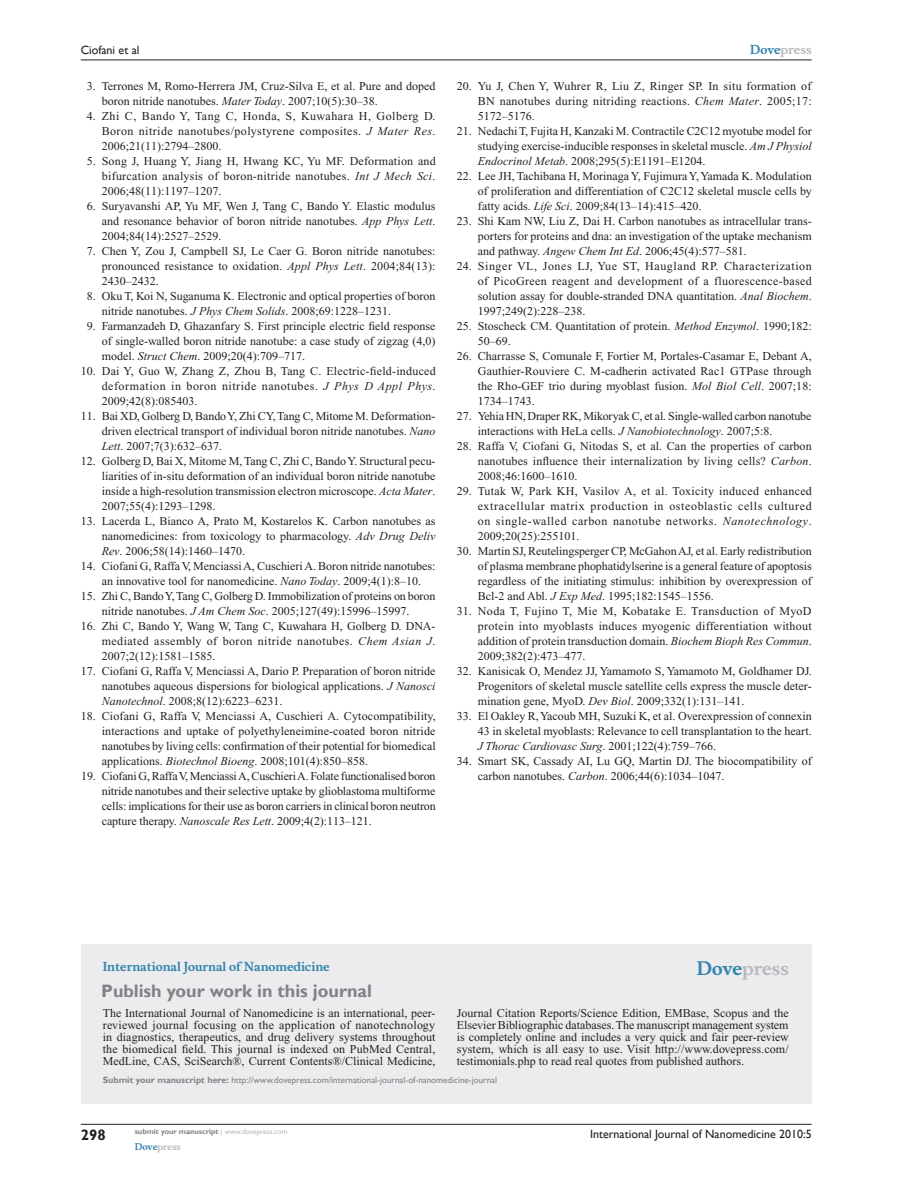
<style>
.page{position:relative;width:918px;height:1188px;background:#fff}
.page>*{position:absolute;margin:0;border:0;box-sizing:border-box;transform-origin:0 0}
.t1{font:700 18px "Gill Sans";color:#808285}
.t2{font:700 18px "Musee";color:#b8b9bc}
.t3{font:700 15px "Gill Sans";color:#231f20}
.t4{font:12px/15px "Times New Roman";color:#231f20;text-align:justify}
.t5{font:12px "Gill Sans";color:#231f20}
.t6{font:700 12px "Musee";color:#3485ae}
.t7{font:700 12px "Musee";color:#b8b9bc}
.t8{font:9px "Gill Sans";color:#808285}
.t9{font:700 9px "Musee";color:#b8b9bc}
.t10{font:700 7.5px "Gill Sans";color:#808285}
.s1{color:#3485ae}
.s2{font-style:italic}
.s3{font-weight:700}
.s4{font-weight:400;color:#b8b9bc}
</style>
<div class="page">
<div style="left:81px;top:944px;width:731px;height:159px;background:#ececee"></div>
<hr style="left:81px;top:1124px;width:731px;height:1px;background:#231f20">
<hr style="left:81px;top:60px;width:731px;height:1px;background:#231f20">
<p class="t5" style="left:81px;top:43px;width:60px">Ciofani et al</p>
<p class="t7" style="left:750px;top:43px;width:63px"><span class="s1">Dove</span>press</p>
<p class="t4" style="left:102px;top:79px;width:335px;text-indent:-15px">3. Terrones M, Romo-Herrera JM, Cruz-Silva E, et al. Pure and doped boron nitride nanotubes. <span class="s2">Mater Today</span>. 2007;10(5):30–38.</p>
<p class="t4" style="left:102px;top:109px;width:335px;text-indent:-15px">4. Zhi C, Bando Y, Tang C, Honda, S, Kuwahara H, Golberg D.<br>Boron nitride nanotubes/polystyrene composites. <span class="s2">J Mater Res</span>.<br>2006;21(11):2794–2800.</p>
<p class="t4" style="left:102px;top:154px;width:336px;text-indent:-15px">5. Song J, Huang Y, Jiang H, Hwang KC, Yu MF. Deformation and bifurcation analysis of boron-nitride nanotubes. <span class="s2">Int J Mech Sci</span>.<br>2006;48(11):1197–1207.</p>
<p class="t4" style="left:102px;top:199px;width:335px;text-indent:-15px">6. Suryavanshi AP, Yu MF, Wen J, Tang C, Bando Y. Elastic modulus and resonance behavior of boron nitride nanotubes. <span class="s2">App Phys Lett</span>.<br>2004;84(14):2527–2529.</p>
<p class="t4" style="left:102px;top:244px;width:335px;text-indent:-15px">7. Chen Y, Zou J, Campbell SJ, Le Caer G. Boron nitride nanotubes: pronounced resistance to oxidation. <span class="s2">Appl Phys Lett</span>. 2004;84(13):<br>2430–2432.</p>
<p class="t4" style="left:102px;top:289px;width:335px;text-indent:-15px">8. Oku T, Koi N, Suganuma K. Electronic and optical properties of boron nitride nanotubes. <span class="s2">J Phys Chem Solids</span>. 2008;69:1228–1231.</p>
<p class="t4" style="left:102px;top:319px;width:335px;text-indent:-15px">9. Farmanzadeh D, Ghazanfary S. First principle electric field response of single-walled boron nitride nanotube: a case study of zigzag (4,0) model. <span class="s2">Struct Chem</span>. 2009;20(4):709–717.</p>
<p class="t4" style="left:102px;top:364px;width:336px;text-indent:-21px">10. Dai Y, Guo W, Zhang Z, Zhou B, Tang C. Electric-field-induced deformation in boron nitride nanotubes. <span class="s2">J Phys D Appl Phys</span>.<br>2009;42(8):085403.</p>
<p class="t4" style="left:102px;top:409px;width:335px;text-indent:-21px">11. Bai XD, Golberg D, Bando Y, Zhi CY, Tang C, Mitome M. Deformation&shy;driven electrical transport of individual boron nitride nanotubes. <span class="s2">Nano Lett</span>. 2007;7(3):632–637.</p>
<p class="t4" style="left:102px;top:454px;width:335px;text-indent:-21px">12. Golberg D, Bai X, Mitome M, Tang C, Zhi C, Bando Y. Structural pecu&shy;liarities of in-situ deformation of an individual boron nitride nanotube inside a high-resolution transmission electron microscope. <span class="s2">Acta Mater</span>.<br>2007;55(4):1293–1298.</p>
<p class="t4" style="left:102px;top:514px;width:335px;text-indent:-21px">13. Lacerda L, Bianco A, Prato M, Kostarelos K. Carbon nanotubes as nanomedicines: from toxicology to pharmacology. <span class="s2">Adv Drug Deliv Rev</span>. 2006;58(14):1460–1470.</p>
<p class="t4" style="left:81px;top:559px;width:356px;text-align:center">14. Ciofani G, Raffa V, Menciassi A, Cuschieri A. Boron nitride nanotubes: an innovative tool for nanomedicine. <span class="s2">Nano Today</span>. 2009;4(1):8–10.</p>
<p class="t4" style="left:81px;top:589px;width:356px;text-align:center">15. Zhi C, Bando Y, Tang C, Golberg D. Immobilization of proteins on boron nitride nanotubes. <span class="s2">J Am Chem Soc</span>. 2005;127(49):15996–15997.</p>
<p class="t4" style="left:102px;top:619px;width:335px;text-indent:-21px">16. Zhi C, Bando Y, Wang W, Tang C, Kuwahara H, Golberg D. DNA&shy;mediated assembly of boron nitride nanotubes. <span class="s2">Chem Asian J</span>.<br>2007;2(12):1581–1585.</p>
<p class="t4" style="left:102px;top:664px;width:335px;text-indent:-21px">17. Ciofani G, Raffa V, Menciassi A, Dario P. Preparation of boron nitride nanotubes aqueous dispersions for biological applications. <span class="s2">J Nanosci Nanotechnol</span>. 2008;8(12):6223–6231.</p>
<p class="t4" style="left:102px;top:709px;width:335px;text-indent:-21px">18. Ciofani G, Raffa V, Menciassi A, Cuschieri A. Cytocompatibility, interactions and uptake of polyethyleneimine-coated boron nitride nanotubes by living cells: confirmation of their potential for biomedical applications. <span class="s2">Biotechnol Bioeng</span>. 2008;101(4):850–858.</p>
<p class="t4" style="left:102px;top:769px;width:336px;text-indent:-20px">19. Ciofani G, Raffa V, Menciassi A, Cuschieri A. Folate functionalised boron nitride nanotubes and their selective uptake by glioblastoma multiforme cells: implications for their use as boron carriers in clinical boron neutron capture therapy. <span class="s2">Nanoscale Res Lett</span>. 2009;4(2):113–121.</p>
<p class="t4" style="left:478px;top:79px;width:335px;text-indent:-21px">20. Yu J, Chen Y, Wuhrer R, Liu Z, Ringer SP. In situ formation of BN nanotubes during nitriding reactions. <span class="s2">Chem Mater</span>. 2005;17:<br>5172–5176.</p>
<p class="t4" style="left:478px;top:124px;width:335px;text-indent:-21px">21. Nedachi T, Fujita H, Kanzaki M. Contractile C2C12 myotube model for studying exercise-inducible responses in skeletal muscle. <span class="s2">Am J Physiol Endocrinol Metab</span>. 2008;295(5):E1191–E1204.</p>
<p class="t4" style="left:478px;top:169px;width:335px;text-indent:-21px">22. Lee JH, Tachibana H, Morinaga Y, Fujimura Y, Yamada K. Modulation of proliferation and differentiation of C2C12 skeletal muscle cells by fatty acids. <span class="s2">Life Sci</span>. 2009;84(13–14):415–420.</p>
<p class="t4" style="left:478px;top:214px;width:335px;text-indent:-21px">23. Shi Kam NW, Liu Z, Dai H. Carbon nanotubes as intracellular trans&shy;porters for proteins and dna: an investigation of the uptake mechanism and pathway. <span class="s2">Angew Chem Int Ed</span>. 2006;45(4):577–581.</p>
<p class="t4" style="left:478px;top:259px;width:336px;text-indent:-21px">24. Singer VL, Jones LJ, Yue ST, Haugland RP. Characterization of PicoGreen reagent and development of a fluorescence-based solution assay for double-stranded DNA quantitation. <span class="s2">Anal Biochem</span>.<br>1997;249(2):228–238.</p>
<p class="t4" style="left:478px;top:319px;width:335px;text-indent:-21px">25. Stoscheck CM. Quantitation of protein. <span class="s2">Method Enzymol</span>. 1990;182:<br>50–69.</p>
<p class="t4" style="left:478px;top:349px;width:335px;text-indent:-21px">26. Charrasse S, Comunale F, Fortier M, Portales-Casamar E, Debant A, Gauthier-Rouviere C. M-cadherin activated Rac1 GTPase through the Rho-GEF trio during myoblast fusion. <span class="s2">Mol Biol Cell</span>. 2007;18:<br>1734–1743.</p>
<p class="t4" style="left:478px;top:409px;width:335px;text-indent:-21px">27. Yehia HN, Draper RK, Mikoryak C, et al. Single-walled carbon nanotube interactions with HeLa cells. <span class="s2">J Nanobiotechnology</span>. 2007;5:8.</p>
<p class="t4" style="left:478px;top:439px;width:335px;text-indent:-21px">28. Raffa V, Ciofani G, Nitodas S, et al. Can the properties of carbon nanotubes influence their internalization by living cells? <span class="s2">Carbon</span>.<br>2008;46:1600–1610.</p>
<p class="t4" style="left:478px;top:484px;width:336px;text-indent:-21px">29. Tutak W, Park KH, Vasilov A, et al. Toxicity induced enhanced extracellular matrix production in osteoblastic cells cultured on single-walled carbon nanotube networks. <span class="s2">Nanotechnology</span>.<br>2009;20(25):255101.</p>
<p class="t4" style="left:478px;top:544px;width:335px;text-indent:-21px">30. Martin SJ, Reutelingsperger CP, McGahon AJ, et al. Early redistribution of plasma membrane phophatidylserine is a general feature of apoptosis regardless of the initiating stimulus: inhibition by overexpression of Bcl-2 and Abl. <span class="s2">J Exp Med</span>. 1995;182:1545–1556.</p>
<p class="t4" style="left:478px;top:604px;width:335px;text-indent:-21px">31. Noda T, Fujino T, Mie M, Kobatake E. Transduction of MyoD protein into myoblasts induces myogenic differentiation without addition of protein transduction domain. <span class="s2">Biochem Bioph Res Commun</span>.<br>2009;382(2):473–477.</p>
<p class="t4" style="left:478px;top:664px;width:335px;text-indent:-21px">32. Kanisicak O, Mendez JJ, Yamamoto S, Yamamoto M, Goldhamer DJ.<br>Progenitors of skeletal muscle satellite cells express the muscle deter&shy;mination gene, MyoD. <span class="s2">Dev Biol</span>. 2009;332(1):131–141.</p>
<p class="t4" style="left:478px;top:709px;width:335px;text-indent:-21px">33. El Oakley R, Yacoub MH, Suzuki K, et al. Overexpression of connexin 43 in skeletal myoblasts: Relevance to cell transplantation to the heart.<br><span class="s2">J Thorac Cardiovasc Surg</span>. 2001;122(4):759–766.</p>
<p class="t4" style="left:478px;top:754px;width:335px;text-indent:-21px">34. Smart SK, Cassady AI, Lu GQ, Martin DJ. The biocompatibility of carbon nanotubes. <span class="s2">Carbon</span>. 2006;44(6):1034–1047.</p>
<p class="t6" style="left:103px;top:959px;width:228px">International Journal of Nanomedicine</p>
<h1 class="t1" style="left:101px;top:980px;width:272px">Publish your work in this journal</h1>
<h1 class="t2" style="left:697px;top:958px;width:94px"><span class="s1">Dove</span>press</h1>
<p class="t4" style="left:103px;top:1007px;width:334px;line-height:12px">The International Journal of Nanomedicine is an international, peer&shy;reviewed journal focusing on the application of nanotechnology in diagnostics, therapeutics, and drug delivery systems throughout the biomedical field. This journal is indexed on PubMed Central, MedLine, CAS, SciSearch®, Current Contents®/Clinical Medicine,</p>
<p class="t4" style="left:457px;top:1007px;width:333px;line-height:12px">Journal Citation Reports/Science Edition, EMBase, Scopus and the Elsevier Bibliographic databases. The manuscript management system is completely online and includes a very quick and fair peer-review system, which is all easy to use. Visit http://www.dovepress.com/ testimonials.php to read real quotes from published authors.</p>
<p class="t8" style="left:103px;top:1075px;width:396px"><span class="s3">Submit your manuscript here:</span> http://www.dovepress.com/international-journal-of-nanomedicine-journal</p>
<p class="t3" style="left:81px;top:1126px;width:26px">298</p>
<p class="t10" style="left:135px;top:1127px;width:154px">submit your manuscript <span class="s4">| www.dovepress.com</span></p>
<p class="t9" style="left:135px;top:1141px;width:48px"><span class="s1">Dove</span>press</p>
<p class="t5" style="left:590px;top:1127px;width:223px">International Journal of Nanomedicine 2010:5</p>
</div>
